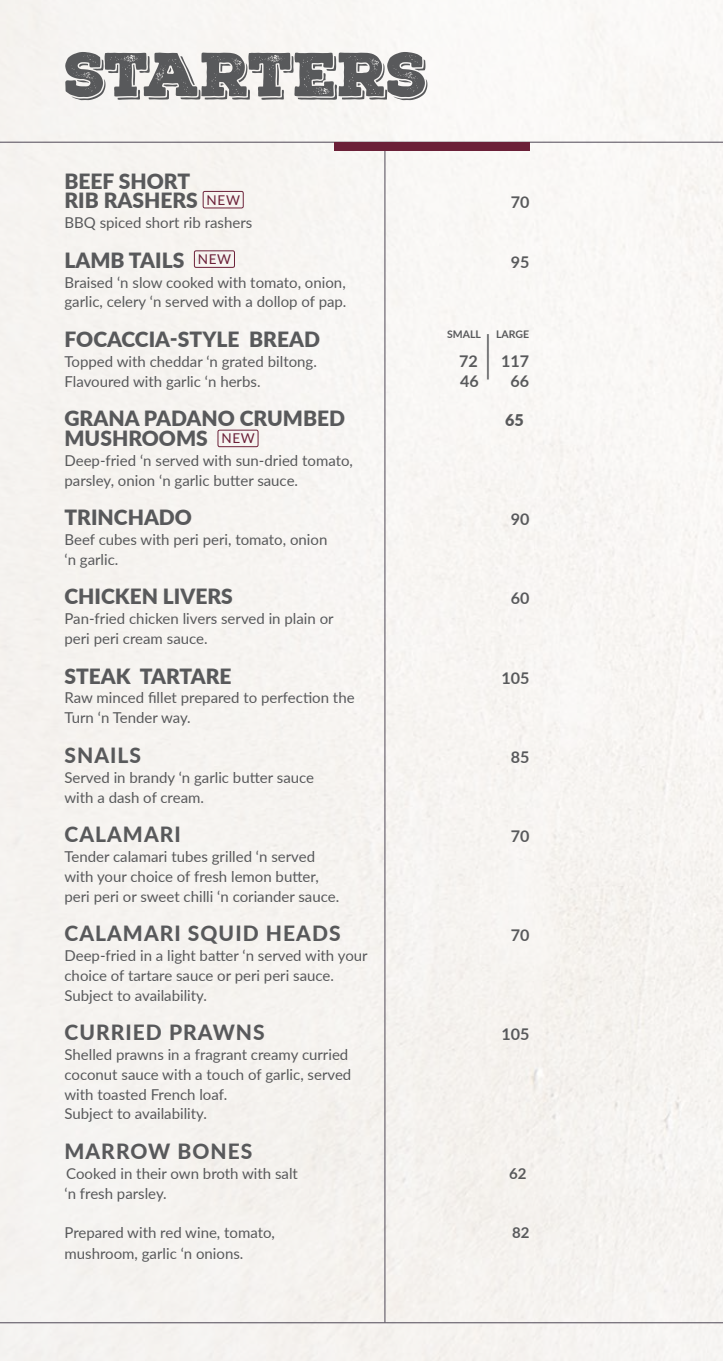
<style>
.page{position:relative;width:723px;height:1361px;background:#f6f4f1}
.page>*{position:absolute;margin:0;border:0;box-sizing:border-box;transform-origin:0 0}
.t1{font:60px "Nexa Rust Slab Black Shadow 01";letter-spacing:-.01em;color:#58595b}
.t2{font:300 49.2px "Lato";color:#58595b;scale:.84 1}
.t3{font:900 21px/19.8px "Lato";color:#58595b}
.t4{font:800 21px "Lato";letter-spacing:.05em;color:#58595b}
.t5{font:700 16.05px "Lato";color:#58595b}
.t6{font:900 16.05px "Lato";color:#58595b}
.t7{font:15px/19.8px "Lato";color:#58595b}
.t8{font:700 15px "Lato";color:#58595b}
.t9{font:700 10.5px "Lato";color:#58595b}
.s1{font-weight:400;font-size:13.5px;color:#6b2038}
</style>
<div class="page">
<hr style="left:384px;top:148px;width:1px;height:1174px;background:#4e4755">
<hr style="left:0;top:142px;width:723px;height:1px;background:#4e4755">
<div style="left:335px;top:142px;width:195px;height:8px;background:#6b2038"></div>
<hr style="left:0;top:1322px;width:723px;height:1px;background:#4e4755">
<div style="left:203px;top:191px;width:41px;height:17px;border:1px solid #6b2038;border-radius:2px"></div>
<div style="left:194px;top:250px;width:41px;height:18px;border:1px solid #6b2038;border-radius:2px"></div>
<div style="left:218px;top:430px;width:40px;height:17px;border:1px solid #6b2038;border-radius:2px"></div>
<h1 class="t1" style="left:65px;top:34px;width:364px">STARTERS</h1>
<h3 class="t3" style="left:64px;top:170px;width:177px">BEEF SHORT<br>RIB RASHERS <sup>NEW</sup></h3>
<p class="t5" style="left:511px;top:191px;width:20px">70</p>
<p class="t7" style="left:64px;top:212px;width:189px">BBQ spiced short rib rashers</p>
<h3 class="t3" style="left:64px;top:249px;width:168px">LAMB TAILS <sup>NEW</sup></h3>
<p class="t5" style="left:511px;top:250px;width:20px">95</p>
<p class="t7" style="left:64px;top:272px;width:283px">Braised ‘n slow cooked with tomato, onion, garlic, celery ‘n served with a dollop of pap.</p>
<h3 class="t3" style="left:64px;top:328px;width:257px">FOCACCIA-STYLE BREAD</h3>
<p class="t7" style="left:64px;top:351px;width:254px">Topped with cheddar ‘n grated biltong.</p>
<p class="t5" style="left:459px;top:349px;width:20px">72</p>
<p class="t5" style="left:501px;top:349px;width:30px">117</p>
<p class="t7" style="left:64px;top:371px;width:197px">Flavoured with garlic ‘n herbs.</p>
<p class="t5" style="left:460px;top:369px;width:20px">46</p>
<p class="t5" style="left:510px;top:369px;width:20px">66</p>
<h3 class="t3" style="left:64px;top:408px;width:282px">GRANA PADANO CRUMBED</h3>
<p class="t6" style="left:505px;top:408px;width:20px">65</p>
<h3 class="t3" style="left:64px;top:427px;width:192px">MUSHROOMS <span class="s1">NEW</span></h3>
<p class="t7" style="left:64px;top:450px;width:290px">Deep-fried ‘n served with sun-dried tomato, parsley, onion ‘n garlic butter sauce.</p>
<h3 class="t3" style="left:64px;top:507px;width:129px">TRINCHADO</h3>
<p class="t5" style="left:511px;top:507px;width:20px">90</p>
<p class="t7" style="left:64px;top:529px;width:264px">Beef cubes with peri peri, tomato, onion ‘n garlic.</p>
<h3 class="t3" style="left:64px;top:586px;width:170px">CHICKEN LIVERS</h3>
<p class="t5" style="left:511px;top:587px;width:20px">60</p>
<p class="t7" style="left:64px;top:608px;width:271px">Pan-fried chicken livers served in plain or peri peri cream sauce.</p>
<h3 class="t3" style="left:64px;top:665px;width:169px">STEAK TARTARE</h3>
<p class="t5" style="left:501px;top:666px;width:30px">105</p>
<p class="t7" style="left:64px;top:687px;width:292px">Raw minced fillet prepared to perfection the<br>Turn ‘n Tender way.</p>
<h3 class="t4" style="left:64px;top:739px;width:78px">SNAILS</h3>
<p class="t5" style="left:511px;top:745px;width:20px">85</p>
<p class="t7" style="left:64px;top:767px;width:251px">Served in brandy ‘n garlic butter sauce with a dash of cream.</p>
<h3 class="t4" style="left:64px;top:819px;width:118px">CALAMARI</h3>
<p class="t5" style="left:511px;top:824px;width:20px">70</p>
<p class="t7" style="left:64px;top:846px;width:276px">Tender calamari tubes grilled ‘n served with your choice of fresh lemon butter, peri peri or sweet chilli ‘n coriander sauce.</p>
<h3 class="t4" style="left:64px;top:918px;width:278px">CALAMARI SQUID HEADS</h3>
<p class="t5" style="left:511px;top:923px;width:20px">70</p>
<p class="t7" style="left:64px;top:945px;width:305px">Deep-fried in a light batter ‘n served with your choice of tartare sauce or peri peri sauce.<br>Subject to availability.</p>
<h3 class="t4" style="left:64px;top:1017px;width:202px">CURRIED PRAWNS</h3>
<p class="t5" style="left:501px;top:1022px;width:30px">105</p>
<p class="t7" style="left:64px;top:1044px;width:288px">Shelled prawns in a fragrant creamy curried coconut sauce with a touch of garlic, served with toasted French loaf.<br>Subject to availability.</p>
<h3 class="t4" style="left:64px;top:1135px;width:189px">MARROW BONES</h3>
<p class="t7" style="left:66px;top:1163px;width:233px">Cooked in their own broth with salt</p>
<p class="t8" style="left:509px;top:1162px;width:19px">62</p>
<p class="t7" style="left:64px;top:1182px;width:104px">‘n fresh parsley.</p>
<p class="t7" style="left:64px;top:1222px;width:212px">Prepared with red wine, tomato,</p>
<p class="t8" style="left:512px;top:1221px;width:19px">82</p>
<p class="t7" style="left:64px;top:1243px;width:180px">mushroom, garlic ‘n onions.</p>
<p class="t9" style="left:447px;top:326px;width:35px">SMALL</p>
<p class="t9" style="left:496px;top:326px;width:35px">LARGE</p>
<h2 class="t2" style="left:483px;top:319px;width:13px">|</h2>
</div>
